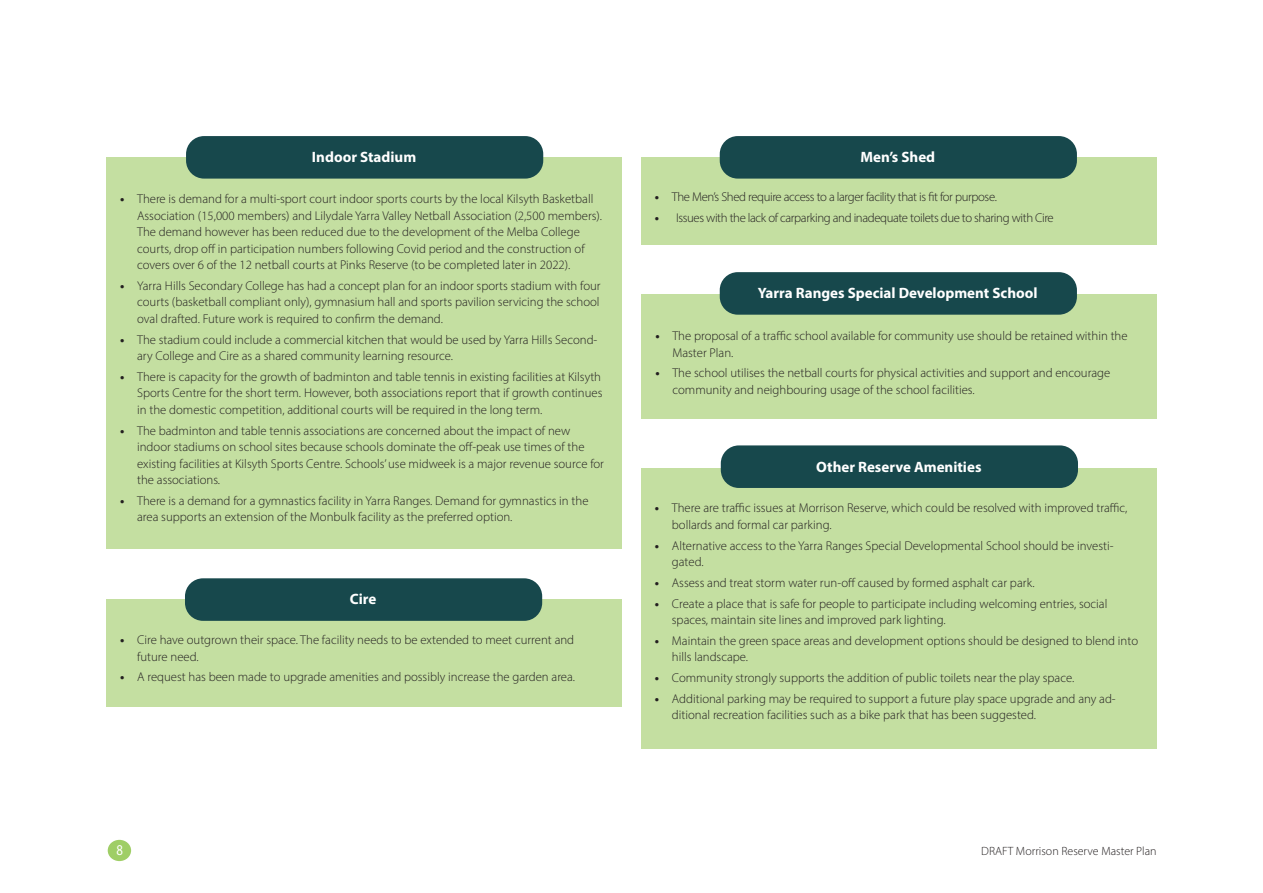
<style>
.page{position:relative;width:1263px;height:893px;background:#fff}
.page>*{position:absolute;margin:0;border:0;box-sizing:border-box;transform-origin:0 0}
.t1{font:700 15px "Myriad Pro";color:#fff}
.t2{font:15px "Myriad Pro";color:#fff;scale:.85 1}
.t3{font:300 12.75px/16.5px "Myriad Pro";color:#231f20}
.t4{font:300 12.75px "Myriad Pro";letter-spacing:-.03em;color:#231f20}
.t5{font:300 12px "Myriad Pro";color:#231f20}
.s1{font-weight:700}
</style>
<div class="page">
<div style="left:108px;top:840px;width:23px;height:21px;background:#9fce66;border-radius:50%"></div>
<div style="left:106px;top:600px;width:516px;height:107px;background:#c4dfa1"></div>
<div style="left:106px;top:157px;width:516px;height:392px;background:#c4dfa1"></div>
<div style="left:641px;top:157px;width:516px;height:87px;background:#c4dfa1"></div>
<div style="left:641px;top:294px;width:516px;height:125px;background:#c4dfa1"></div>
<div style="left:641px;top:468px;width:516px;height:280px;background:#c4dfa1"></div>
<div style="left:186px;top:136px;width:357px;height:43px;background:#17484c;border-radius:18px"></div>
<div style="left:720px;top:136px;width:357px;height:43px;background:#17484c;border-radius:18px"></div>
<div style="left:720px;top:272px;width:357px;height:43px;background:#17484c;border-radius:18px"></div>
<div style="left:721px;top:445px;width:357px;height:43px;background:#17484c;border-radius:18px"></div>
<div style="left:185px;top:578px;width:357px;height:43px;background:#17484c;border-radius:18px"></div>
<p class="t1" style="left:312px;top:147px;width:106px">Indoor Stadium</p>
<p class="t1" style="left:860px;top:147px;width:76px">Men’s Shed</p>
<p class="t3" style="left:137px;top:190px;width:466px;text-indent:-17px"><span class="s1">•</span> There is demand for a multi-sport court indoor sports courts by the local Kilsyth Basketball Association (15,000 members) and Lilydale Yarra Valley Netball Association (2,500 members).<br>The demand however has been reduced due to the development of the Melba College courts, drop off in participation numbers following Covid period and the construction of covers over 6 of the 12 netball courts at Pinks Reserve (to be completed later in 2022).</p>
<p class="t3" style="left:137px;top:277px;width:465px;text-align:justify;text-indent:-17px"><span class="s1">•</span> Yarra Hills Secondary College has had a concept plan for an indoor sports stadium with four courts (basketball compliant only), gymnasium hall and sports pavilion servicing the school oval drafted. Future work is required to confirm the demand.</p>
<p class="t3" style="left:137px;top:331px;width:462px;text-indent:-17px"><span class="s1">•</span> The stadium could include a commercial kitchen that would be used by Yarra Hills Second&shy;ary College and Cire as a shared community learning resource.</p>
<p class="t3" style="left:137px;top:368px;width:467px;text-align:justify;text-indent:-17px"><span class="s1">•</span> There is capacity for the growth of badminton and table tennis in existing facilities at Kilsyth Sports Centre for the short term. However, both associations report that if growth continues in the domestic competition, additional courts will be required in the long term.</p>
<p class="t3" style="left:137px;top:422px;width:468px;text-indent:-17px"><span class="s1">•</span> The badminton and table tennis associations are concerned about the impact of new indoor stadiums on school sites because schools dominate the off-peak use times of the existing facilities at Kilsyth Sports Centre. Schools’ use midweek is a major revenue source for the associations.</p>
<p class="t3" style="left:137px;top:492px;width:453px;text-indent:-17px"><span class="s1">•</span> There is a demand for a gymnastics facility in Yarra Ranges. Demand for gymnastics in the area supports an extension of the Monbulk facility as the preferred option.</p>
<p class="t1" style="left:350px;top:590px;width:28px">Cire</p>
<p class="t3" style="left:137px;top:632px;width:439px;text-indent:-17px"><span class="s1">•</span> Cire have outgrown their space. The facility needs to be extended to meet current and future need.</p>
<p class="t3" style="left:120px;top:669px;width:456px"><span class="s1">•</span> A request has been made to upgrade amenities and possibly increase the garden area.</p>
<p class="t4" style="left:655px;top:189px;width:343px"><span class="s1">•</span> The Men’s Shed require access to a larger facility that is fit for purpose.</p>
<p class="t4" style="left:655px;top:210px;width:400px"><span class="s1">•</span> Issues with the lack of carparking and inadequate toilets due to sharing with Cire</p>
<p class="t1" style="left:758px;top:283px;width:281px">Yarra Ranges Special Development School</p>
<p class="t3" style="left:672px;top:328px;width:457px;text-indent:-17px"><span class="s1">•</span> The proposal of a traffic school available for community use should be retained within the<br>Master Plan.</p>
<p class="t3" style="left:672px;top:365px;width:439px;text-indent:-17px"><span class="s1">•</span> The school utilises the netball courts for physical activities and support and encourage community and neighbouring usage of the school facilities.</p>
<p class="t1" style="left:816px;top:457px;width:167px">Other Reserve Amenities</p>
<p class="t3" style="left:672px;top:500px;width:457px;text-indent:-17px"><span class="s1">•</span> There are traffic issues at Morrison Reserve, which could be resolved with improved traffic, bollards and formal car parking.</p>
<p class="t3" style="left:672px;top:537px;width:443px;text-indent:-17px"><span class="s1">•</span> Alternative access to the Yarra Ranges Special Developmental School should be investi&shy;gated.</p>
<p class="t3" style="left:655px;top:574px;width:381px"><span class="s1">•</span> Assess and treat storm water run-off caused by formed asphalt car park.</p>
<p class="t3" style="left:672px;top:595px;width:437px;text-indent:-17px"><span class="s1">•</span> Create a place that is safe for people to participate including welcoming entries, social spaces, maintain site lines and improved park lighting.</p>
<p class="t3" style="left:672px;top:632px;width:468px;text-indent:-17px"><span class="s1">•</span> Maintain the green space areas and development options should be designed to blend into hills landscape.</p>
<p class="t3" style="left:655px;top:670px;width:421px"><span class="s1">•</span> Community strongly supports the addition of public toilets near the play space.</p>
<p class="t3" style="left:672px;top:690px;width:445px;text-indent:-17px"><span class="s1">•</span> Additional parking may be required to support a future play space upgrade and any ad&shy;ditional recreation facilities such as a bike park that has been suggested.</p>
<p class="t2" style="left:116px;top:841px;width:9px">8</p>
<p class="t5" style="left:981px;top:844px;width:177px">DRAFT Morrison Reserve Master Plan</p>
</div>
